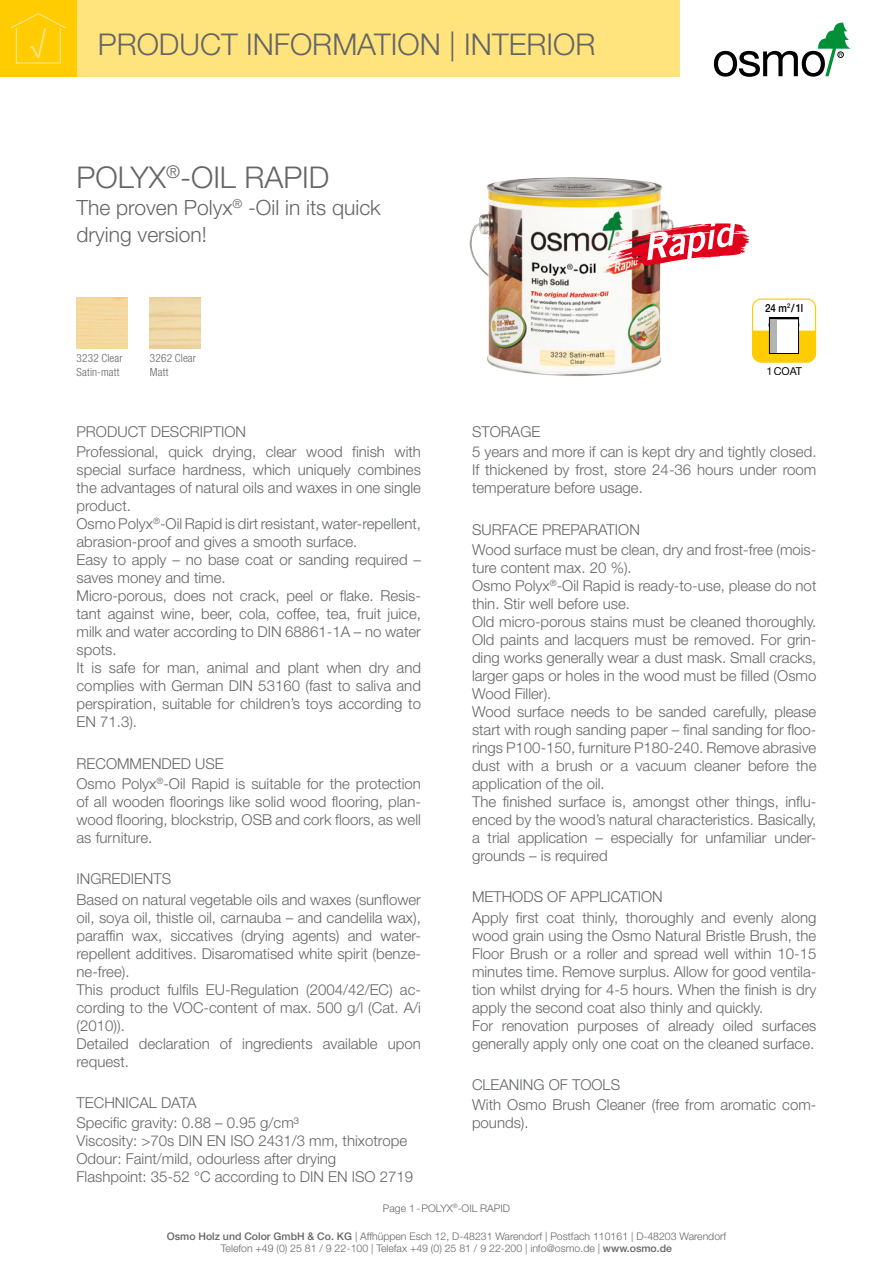
<style>
.page{position:relative;width:893px;height:1263px;background:#fff}
.page>*{position:absolute;margin:0;border:0;box-sizing:border-box;transform-origin:0 0}
.t1{font:300 30px "Helvetica Neue";color:#646567}
.t2{font:300 21px/27px "Helvetica Neue";color:#646567}
.t3{font:300 15px/18px "Helvetica Neue";color:#646567}
.t4{font:300 condensed 11.25px/13.5px "Helvetica Neue";letter-spacing:.015em;color:#646567}
.t5{font:500 11.25px "Helvetica Neue";color:#000;scale:.87 1}
.t6{font:10.8px "Helvetica Neue";color:#000}
.t7{font:300 10.5px/12.6px "Helvetica Neue";color:#646567;text-align:center}
.s1{font-weight:500}
</style>
<div class="page">
<svg style="left:714px;top:23px;width:136px;height:54px"></svg>
<div style="left:77px;top:0;width:603px;height:77px;background:#ffe37d"></div>
<div style="left:0;top:0;width:77px;height:77px;background:#fecc00"></div>
<svg style="left:10px;top:13px;width:56px;height:51px"></svg>
<img style="left:469px;top:177px;width:200px;height:199px">
<img style="left:604px;top:218px;width:145px;height:48px">
<div style="left:752px;top:298px;width:64px;height:65px;border:1px solid #fecc00;border-radius:9px"></div>
<hr style="left:769px;top:317px;width:30px;height:1px;background:#000">
<div style="left:769px;top:318px;width:30px;height:36px;border:1px solid #000"></div>
<svg style="left:753px;top:323px;width:62px;height:39px"></svg>
<div style="left:770px;top:320px;width:7px;height:32px;background:#b1b3b4"></div>
<h1 class="t1" style="left:98px;top:26px;width:499px">PRODUCT INFORMATION | INTERIOR</h1>
<h1 class="t1" style="left:77px;top:159px;width:254px">POLYX<sup>®</sup>-OIL RAPID</h1>
<h2 class="t2" style="left:77px;top:194px;width:306px">The proven Polyx<sup>®</sup> -Oil in its quick drying version!</h2>
<p class="t4" style="left:77px;top:351px;width:48px">3232 Clear<br>Satin-matt</p>
<p class="t4" style="left:150px;top:351px;width:48px">3262 Clear<br>Matt</p>
<p class="t3" style="left:77px;top:421px;width:346px;line-height:20.1px">PRODUCT DESCRIPTION<br>Professional, quick drying, clear wood finish with</p>
<p class="t3" style="left:77px;top:460px;width:346px">special surface hardness, which uniquely combines the advantages of natural oils and waxes in one single product.<br>Osmo Polyx<sup>®</sup>-Oil Rapid is dirt resistant, water-repellent, abrasion-proof and gives a smooth surface.<br>Easy to apply – no base coat or sanding required – saves money and time.<br>Micro-porous, does not crack, peel or flake. Resis&shy;tant against wine, beer, cola, coffee, tea, fruit juice, milk and water according to DIN 68861-1A – no water spots.<br>It is safe for man, animal and plant when dry and complies with German DIN 53160 (fast to saliva and perspiration, suitable for children’s toys according to EN 71.3).</p>
<p class="t3" style="left:77px;top:753px;width:346px;line-height:20.1px">RECOMMENDED USE<br>Osmo Polyx<sup>®</sup>-Oil Rapid is suitable for the protection</p>
<p class="t3" style="left:77px;top:792px;width:346px;text-align:justify">of all wooden floorings like solid wood flooring, plan&shy;wood flooring, blockstrip, OSB and cork floors, as well as furniture.</p>
<p class="t3" style="left:77px;top:869px;width:346px;line-height:20.1px">INGREDIENTS<br>Based on natural vegetable oils and waxes (sunflower</p>
<p class="t3" style="left:77px;top:908px;width:346px">oil, soya oil, thistle oil, carnauba – and candelila wax), paraffin wax, siccatives (drying agents) and water&shy;repellent additives. Disaromatised white spirit (benze&shy;ne-free).<br>This product fulfils EU-Regulation (2004/42/EC) ac&shy;cording to the VOC-content of max. 500 g/l (Cat. A/i (2010)).<br>Detailed declaration of ingredients available upon request.</p>
<p class="t3" style="left:77px;top:1092px;width:224px;line-height:20.1px">TECHNICAL DATA<br>Specific gravity: 0.88 – 0.95 g/cm³</p>
<p class="t3" style="left:77px;top:1132px;width:338px">Viscosity: &gt;70s DIN EN ISO 2431/3 mm, thixotrope<br>Odour: Faint/mild, odourless after drying<br>Flashpoint: 35-52 °C according to DIN EN ISO 2719</p>
<p class="t5" style="left:765px;top:301px;width:45px">24 m<sup>2</sup>/1l</p>
<p class="t6" style="left:766px;top:364px;width:37px">1COAT</p>
<p class="t3" style="left:472px;top:421px;width:346px;line-height:20.1px">STORAGE<br>5 years and more if can is kept dry and tightly closed.</p>
<p class="t3" style="left:472px;top:460px;width:346px">If thickened by frost, store 24-36 hours under room temperature before usage.</p>
<p class="t3" style="left:472px;top:519px;width:346px;line-height:20.1px">SURFACE PREPARATION<br>Wood surface must be clean, dry and frost-free (mois-</p>
<p class="t3" style="left:472px;top:558px;width:346px">ture content max. 20 %).<br>Osmo Polyx<sup>®</sup>-Oil Rapid is ready-to-use, please do not thin. Stir well before use.<br>Old micro-porous stains must be cleaned thoroughly.<br>Old paints and lacquers must be removed. For grin&shy;ding works generally wear a dust mask. Small cracks, larger gaps or holes in the wood must be filled (Osmo Wood Filler).<br>Wood surface needs to be sanded carefully, please start with rough sanding paper – final sanding for floo&shy;rings P100-150, furniture P180-240. Remove abrasive dust with a brush or a vacuum cleaner before the application of the oil.<br>The finished surface is, amongst other things, influ&shy;enced by the wood’s natural characteristics. Basically, a trial application – especially for unfamiliar under&shy;grounds – is required</p>
<p class="t3" style="left:472px;top:887px;width:346px;line-height:20.1px">METHODS OF APPLICATION<br>Apply first coat thinly, thoroughly and evenly along</p>
<p class="t3" style="left:472px;top:926px;width:346px">wood grain using the Osmo Natural Bristle Brush, the Floor Brush or a roller and spread well within 10-15 minutes time. Remove surplus. Allow for good ventila&shy;tion whilst drying for 4-5 hours. When the finish is dry apply the second coat also thinly and quickly.<br>For renovation purposes of already oiled surfaces generally apply only one coat on the cleaned surface.</p>
<p class="t3" style="left:472px;top:1074px;width:346px;line-height:20.1px">CLEANING OF TOOLS<br>With Osmo Brush Cleaner (free from aromatic com-</p>
<p class="t3" style="left:472px;top:1114px;width:58px">pounds).</p>
<p class="t7" style="left:383px;top:1202px;width:129px">Page 1-POLYX<sup>®</sup>-OIL RAPID</p>
<p class="t7" style="left:167px;top:1229px;width:561px"><span class="s1">Osmo Holz und Color GmbH &amp; Co. KG</span> | Affhüppen Esch 12, D-48231 Warendorf | Postfach 110161 | D-48203 Warendorf<br>Telefon +49 (0) 25 81 / 9 22-100 | Telefax +49 (0) 25 81 / 9 22-200 | info@osmo.de | <span class="s1">www.osmo.de</span></p>
</div>
